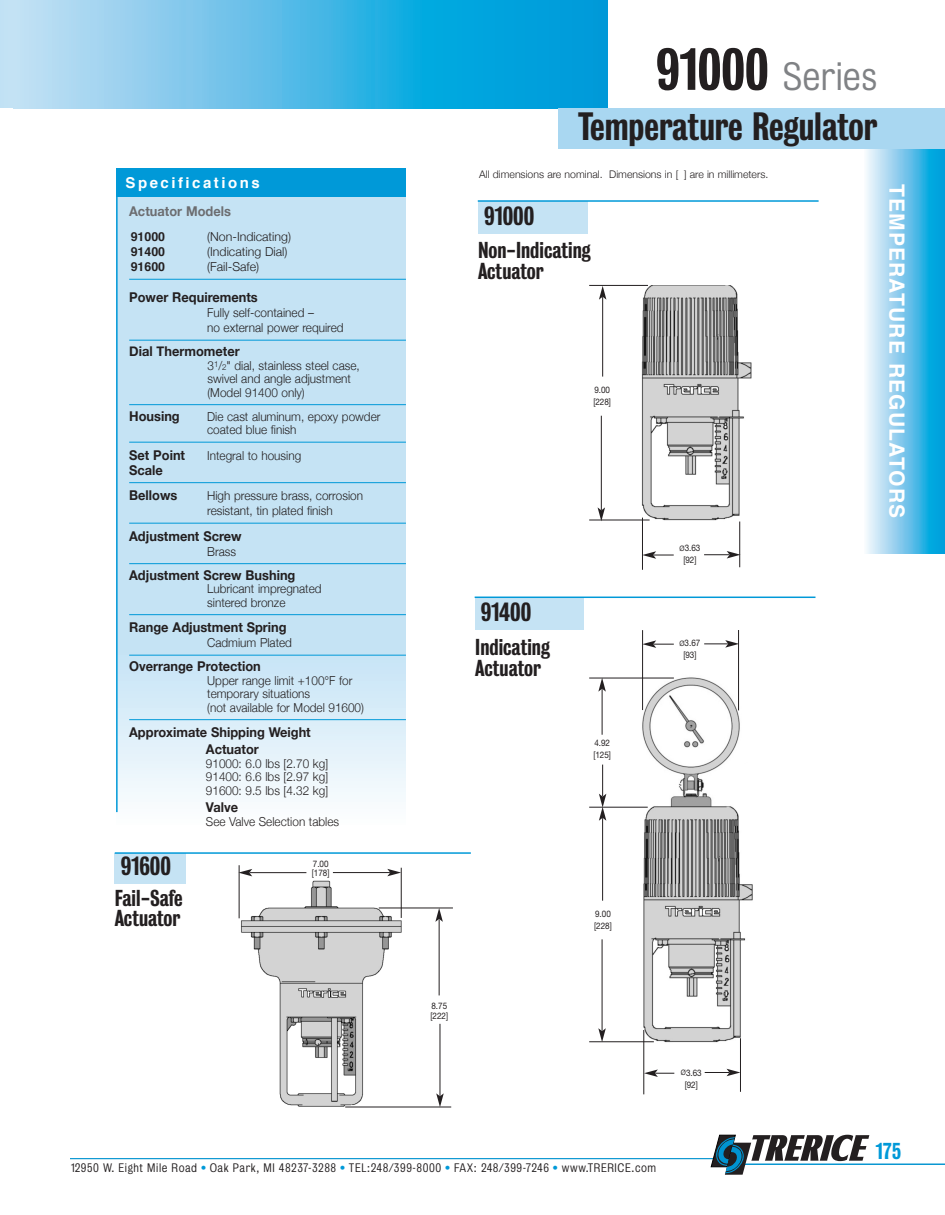
<style>
.page{position:relative;width:945px;height:1215px;background:#fff}
.page>*{position:absolute;margin:0;border:0;box-sizing:border-box;transform-origin:0 0}
.t1{font:36px "Grot Three Five";color:#231f20}
.t2{font:36px "Grot Five One";color:#808285}
.t3{font:24px "Grot Three Five";color:#231f20}
.t4{font:21px/21px "Grot Three Five";color:#231f20}
.t5{font:700 21px "Helvetica";letter-spacing:.055em;color:#fff}
.t6{font:21px "Grot Three Five";color:#0099d8}
.t7{font:700 15px "Helvetica";letter-spacing:.165em;color:#fff}
.t8{font:700 13.5px/25.5px "Helvetica Neue";color:#231f20;scale:.95 1}
.t9{font:700 13.5px "Helvetica Neue";color:#6c6d70;scale:.95 1}
.t10{font:300 12.3px/13.5px "Helvetica Neue";color:#231f20;scale:.95 1}
.t11{font:300 12.3px "Helvetica Neue";color:#231f20}
.t12{font:700 12.3px "Helvetica";color:#231f20}
.t13{font:11.25px "Grot Five One";letter-spacing:.05em;color:#231f20}
.t14{font:300 10.5px "Helvetica Neue";color:#231f20}
.t15{font:9px/12px "Helvetica Neue";color:#231f20;scale:.9 1}
.s1{font-size:8.25px}
.s2{font-family:"Grot Three Five";font-size:54px;color:#231f20}
.s3{font-size:7.5px}
.s4{color:#0099d8}
</style>
<div class="page">
<svg style="left:865px;top:148px;width:80px;height:406px;background:#7acaec"></svg>
<div style="left:116px;top:170px;width:290px;height:646px;background:#c5e3f4"></div>
<div style="left:116px;top:652px;width:290px;height:173px;background:linear-gradient(to bottom,#c2e2f5,#fefefe)"></div>
<div style="left:116px;top:168px;width:290px;height:29px;background:#0099d8"></div>
<svg style="left:14px;top:0;width:594px;height:108px;background:#4db9e6"></svg>
<div style="left:0;top:0;width:14px;height:108px;background:#c2e2f4"></div>
<hr style="left:129px;top:279px;width:277px;height:1px;background:#0099d8">
<hr style="left:129px;top:340px;width:277px;height:1px;background:#0099d8">
<hr style="left:129px;top:404px;width:277px;height:1px;background:#0099d8">
<hr style="left:129px;top:442px;width:277px;height:1px;background:#0099d8">
<hr style="left:129px;top:482px;width:277px;height:1px;background:#0099d8">
<hr style="left:129px;top:523px;width:277px;height:1px;background:#0099d8">
<hr style="left:129px;top:563px;width:277px;height:1px;background:#0099d8">
<hr style="left:129px;top:614px;width:277px;height:1px;background:#0099d8">
<hr style="left:129px;top:655px;width:277px;height:1px;background:#0099d8">
<hr style="left:129px;top:719px;width:277px;height:1px;background:#0099d8">
<img style="left:238px;top:873px;width:168px;height:234px">
<div style="left:303px;top:860px;width:36px;height:19px;background:#fff"></div>
<img style="left:589px;top:634px;width:164px;height:461px">
<div style="left:475px;top:598px;width:109px;height:31px;background:#c5e3f4"></div>
<div style="left:115px;top:853px;width:71px;height:30px;background:#c5e3f4"></div>
<hr style="left:115px;top:852px;width:356px;height:2px;background:#0099d8">
<div style="left:478px;top:202px;width:109px;height:32px;background:#c5e3f4"></div>
<hr style="left:475px;top:597px;width:340px;height:1px;background:#0099d8">
<hr style="left:116px;top:169px;width:2px;height:643px;background:#0099d8">
<hr style="left:738px;top:630px;width:1px;height:80px;background:#231f20">
<hr style="left:642px;top:630px;width:1px;height:80px;background:#231f20">
<svg style="left:642px;top:640px;width:32px;height:8px"></svg>
<svg style="left:704px;top:640px;width:34px;height:8px"></svg>
<hr style="left:589px;top:678px;width:85px;height:1px;background:#231f20">
<hr style="left:602px;top:689px;width:1px;height:46px;background:#231f20">
<svg style="left:598px;top:678px;width:8px;height:14px"></svg>
<hr style="left:589px;top:807px;width:59px;height:1px;background:#231f20">
<hr style="left:602px;top:765px;width:1px;height:31px;background:#231f20">
<hr style="left:602px;top:818px;width:1px;height:83px;background:#231f20">
<svg style="left:599px;top:794px;width:7px;height:27px"></svg>
<hr style="left:602px;top:939px;width:1px;height:92px;background:#231f20">
<svg style="left:598px;top:1028px;width:8px;height:14px"></svg>
<hr style="left:589px;top:1042px;width:65px;height:1px;background:#231f20">
<hr style="left:740px;top:1038px;width:1px;height:54px;background:#231f20">
<hr style="left:644px;top:1030px;width:1px;height:64px;background:#231f20">
<img style="left:589px;top:286px;width:163px;height:282px">
<hr style="left:589px;top:285px;width:59px;height:1px;background:#231f20">
<hr style="left:602px;top:297px;width:1px;height:80px;background:#231f20">
<svg style="left:599px;top:286px;width:7px;height:14px"></svg>
<hr style="left:601px;top:416px;width:1px;height:94px;background:#231f20">
<svg style="left:598px;top:507px;width:7px;height:13px"></svg>
<hr style="left:589px;top:520px;width:61px;height:1px;background:#231f20">
<hr style="left:739px;top:522px;width:1px;height:45px;background:#231f20">
<hr style="left:642px;top:518px;width:1px;height:52px;background:#231f20">
<svg style="left:643px;top:551px;width:31px;height:8px"></svg>
<svg style="left:704px;top:551px;width:37px;height:7px"></svg>
<div style="left:558px;top:108px;width:387px;height:40px;background:#a9d7f1"></div>
<hr style="left:439px;top:919px;width:1px;height:76px;background:#231f20">
<svg style="left:435px;top:909px;width:8px;height:13px"></svg>
<hr style="left:440px;top:1024px;width:1px;height:72px;background:#231f20">
<svg style="left:436px;top:1093px;width:8px;height:14px"></svg>
<hr style="left:379px;top:908px;width:74px;height:1px;background:#231f20">
<hr style="left:345px;top:1107px;width:106px;height:1px;background:#231f20">
<hr style="left:250px;top:872px;width:56px;height:1px;background:#231f20">
<svg style="left:238px;top:869px;width:14px;height:7px"></svg>
<hr style="left:239px;top:865px;width:1px;height:53px;background:#231f20">
<hr style="left:333px;top:872px;width:57px;height:1px;background:#231f20">
<svg style="left:387px;top:869px;width:14px;height:7px"></svg>
<hr style="left:401px;top:868px;width:1px;height:50px;background:#231f20">
<hr style="left:478px;top:200px;width:341px;height:2px;background:#0099d8">
<svg style="left:644px;top:1069px;width:30px;height:8px"></svg>
<svg style="left:705px;top:1069px;width:35px;height:7px"></svg>
<hr style="left:732px;top:1164px;width:213px;height:1px;background:#0093d0">
<svg style="left:70px;top:1135px;width:799px;height:40px"></svg>
<p class="t7" style="left:126px;top:177px;width:136px">Specifications</p>
<p class="t9" style="left:129px;top:203px;width:109px">Actuator Models</p>
<p class="t12" style="left:131px;top:232px;width:36px">91000</p>
<p class="t11" style="left:207px;top:229px;width:85px">(Non-Indicating)</p>
<p class="t12" style="left:131px;top:247px;width:36px">91400</p>
<p class="t11" style="left:207px;top:244px;width:82px">(Indicating Dial)</p>
<p class="t12" style="left:131px;top:262px;width:36px">91600</p>
<p class="t11" style="left:207px;top:259px;width:54px">(Fail-Safe)</p>
<p class="t8" style="left:129px;top:284px;width:137px">Power Requirements</p>
<p class="t10" style="left:207px;top:305px;width:145px;line-height:15px">Fully self-contained –<br>no external power required</p>
<p class="t8" style="left:129px;top:338px;width:118px">Dial Thermometer</p>
<p class="t10" style="left:207px;top:358px;width:162px">3<sup>1</sup>/<span class="s1">2</span>" dial, stainless steel case, swivel and angle adjustment (Model 91400 only)</p>
<p class="t8" style="left:129px;top:403px;width:55px">Housing</p>
<p class="t10" style="left:207px;top:409px;width:184px">Die cast aluminum, epoxy powder coated blue finish</p>
<p class="t8" style="left:129px;top:442px;width:60px">Set Point</p>
<p class="t10" style="left:207px;top:448px;width:101px">Integral to housing</p>
<p class="t8" style="left:129px;top:457px;width:52px">Scale<br>Bellows</p>
<p class="t10" style="left:207px;top:488px;width:166px;line-height:15px">High pressure brass, corrosion resistant, tin plated finish</p>
<p class="t8" style="left:129px;top:523px;width:120px">Adjustment Screw</p>
<p class="t10" style="left:207px;top:544px;width:32px">Brass</p>
<p class="t8" style="left:129px;top:562px;width:177px">Adjustment Screw Bushing</p>
<p class="t10" style="left:207px;top:582px;width:122px">Lubricant impregnated sintered bronze</p>
<p class="t8" style="left:129px;top:614px;width:167px">Range Adjustment Spring</p>
<p class="t10" style="left:207px;top:636px;width:91px">Cadmium Plated</p>
<p class="t8" style="left:129px;top:653px;width:140px">Overrange Protection</p>
<p class="t10" style="left:207px;top:673px;width:167px">Upper range limit +100°F for temporary situations<br>(not available for Model 91600)</p>
<p class="t8" style="left:206px;top:724px;width:112px;line-height:16.8px;text-indent:-77px">Approximate Shipping Weight<br>Actuator</p>
<p class="t10" style="left:206px;top:756px;width:130px;text-align:justify">91000: 6.0 lbs [2.70 kg] 91400: 6.6 lbs [2.97 kg] 91600: 9.5 lbs [4.32 kg]</p>
<p class="t8" style="left:206px;top:794px;width:35px">Valve</p>
<p class="t10" style="left:206px;top:814px;width:142px">See Valve Selection tables</p>
<h2 class="t3" style="left:121px;top:853px;width:52px">91600</h2>
<h3 class="t4" style="left:115px;top:889px;width:69px;line-height:19.5px">Fail-Safe<br>Actuator</h3>
<p class="t15" style="left:312px;top:861px;width:21px;line-height:9px">7.00 [178]</p>
<h1 class="t2" style="left:656px;top:56px;width:223px"><span class="s2">91000</span> Series</h1>
<h1 class="t1" style="left:578px;top:107px;width:301px">Temperature Regulator</h1>
<p class="t14" style="left:479px;top:168px;width:291px">All dimensions are nominal. Dimensions in [ ] are in millimeters.</p>
<h2 class="t3" style="left:484px;top:203px;width:52px">91000</h2>
<h3 class="t4" style="left:478px;top:240px;width:114px">Non-Indicating<br>Actuator</h3>
<p class="t15" style="left:593px;top:385px;width:21px">9.00 [228]</p>
<p class="t15" style="left:680px;top:543px;width:25px;text-align:center"><span class="s3">Ø</span>3.63 [92]</p>
<h3 class="t5" style="left:906px;top:184px;width:336px;rotate:90deg">TEMPERATURE REGULATORS</h3>
<h2 class="t3" style="left:481px;top:599px;width:52px">91400</h2>
<h3 class="t4" style="left:475px;top:637px;width:76px">Indicating<br>Actuator</h3>
<p class="t15" style="left:680px;top:638px;width:25px;text-align:center"><span class="s3">Ø</span>3.67 [93]</p>
<p class="t15" style="left:593px;top:738px;width:21px">4.92 [125]</p>
<p class="t15" style="left:430px;top:1001px;width:21px;line-height:10.4px">8.75 [222]</p>
<p class="t15" style="left:594px;top:909px;width:21px">9.00 [228]</p>
<p class="t15" style="left:681px;top:1068px;width:25px;text-align:center"><span class="s3">Ø</span>3.63 [92]</p>
<h3 class="t6" style="left:876px;top:1140px;width:27px">175</h3>
<p class="t13" style="left:71px;top:1162px;width:587px">12950 W. Eight Mile Road <span class="s4">•</span> Oak Park, MI 48237-3288 <span class="s4">•</span> TEL:248/399-8000 <span class="s4">•</span> FAX: 248/399-7246 <span class="s4">•</span> www.TRERICE.com</p>
</div>
